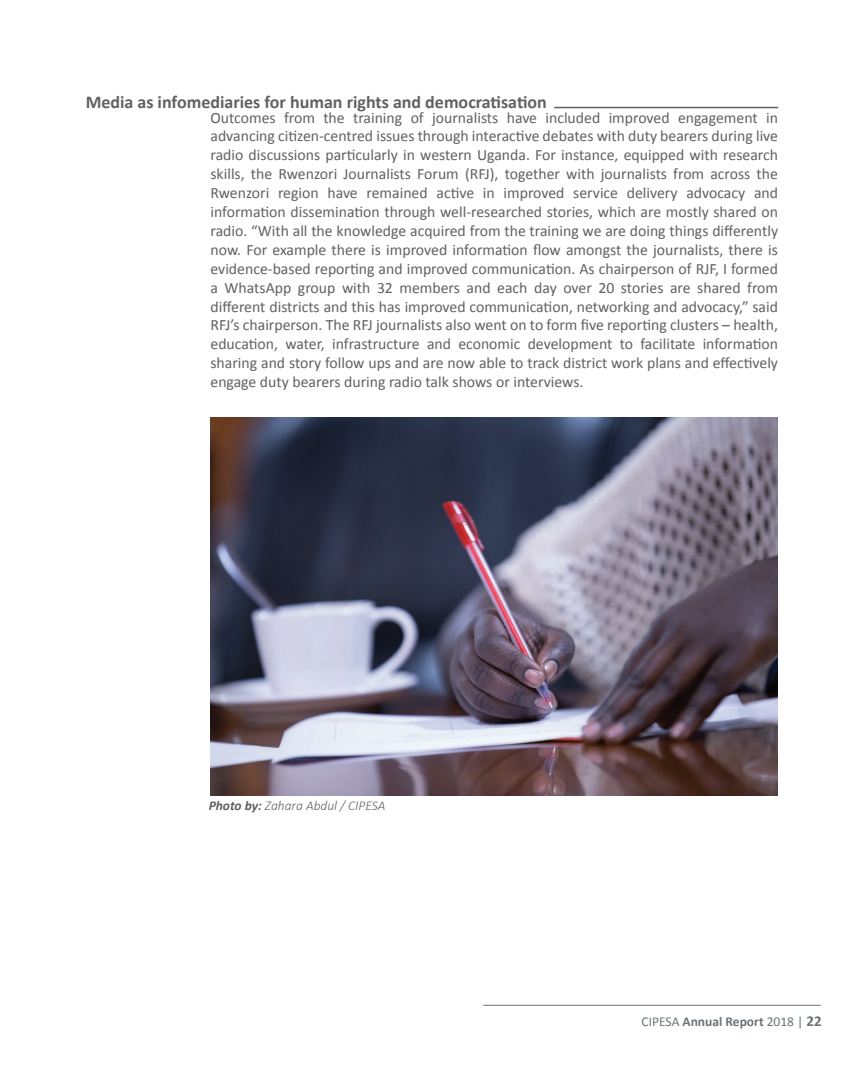
<style>
.page{position:relative;width:864px;height:1080px;background:#fff}
.page>*{position:absolute;margin:0;border:0;box-sizing:border-box;transform-origin:0 0}
.t1{font:700 18px "Calibri";color:#606160}
.t2{font:15.75px/18.9px "Calibri";color:#606160;text-align:justify}
.t3{font:italic 300 13.5px "Calibri";color:#606160}
.t4{font:700 13.5px "Calibri";color:#6c7376}
.s1{font-weight:700}
.s2{font-weight:400}
.s3{font-size:15px}
</style>
<div class="page">
<img style="left:211px;top:417px;width:567px;height:378px">
<hr style="left:483px;top:1005px;width:338px;height:1px;background:#6c7376">
<hr style="left:554px;top:107px;width:224px;height:1px;background:#606160">
<p class="t1" style="left:86px;top:89px;width:463px">Media as infomediaries for human rights and democratisation</p>
<p class="t2" style="left:211px;top:107px;width:569px">Outcomes from the training of journalists have included improved engagement in advancing citizen-centred issues through interactive debates with duty bearers during live radio discussions particularly in western Uganda. For instance, equipped with research skills, the Rwenzori Journalists Forum (RFJ), together with journalists from across the Rwenzori region have remained active in improved service delivery advocacy and information dissemination through well-researched stories, which are mostly shared on radio. “With all the knowledge acquired from the training we are doing things differently now. For example there is improved information flow amongst the journalists, there is evidence-based reporting and improved communication. As chairperson of RJF, I formed a WhatsApp group with 32 members and each day over 20 stories are shared from different districts and this has improved communication, networking and advocacy,” said RFJ’s chairperson. The RFJ journalists also went on to form five reporting clusters – health, education, water, infrastructure and economic development to facilitate information sharing and story follow ups and are now able to track district work plans and effectively engage duty bearers during radio talk shows or interviews.</p>
<p class="t3" style="left:209px;top:797px;width:178px"><span class="s1">Photo by:</span> Zahara Abdul / CIPESA</p>
<p class="t4" style="left:642px;top:1012px;width:182px"><span class="s2">CIPESA</span> Annual Report <span class="s2">2018 |</span> <span class="s3">22</span></p>
</div>
